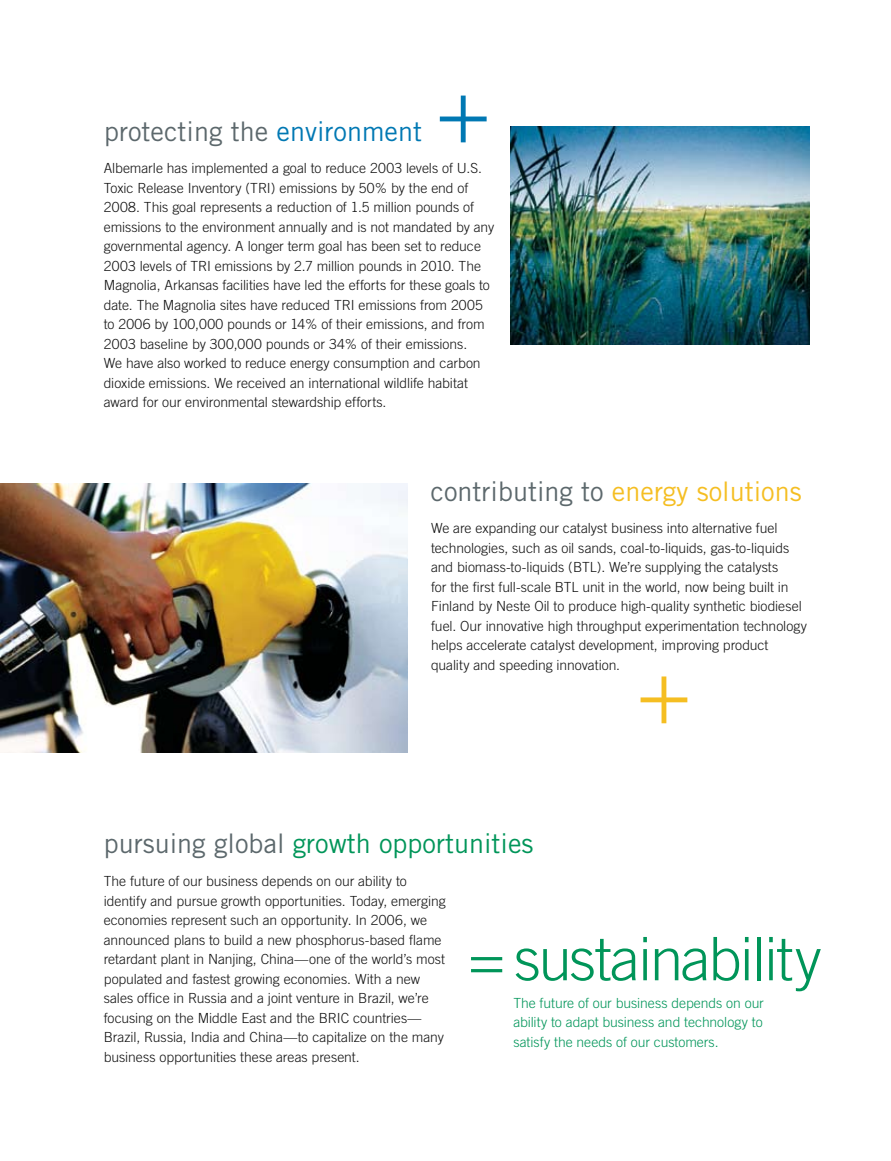
<style>
.page{position:relative;width:891px;height:1161px;background:#fff}
.page>*{position:absolute;margin:0;border:0;box-sizing:border-box;transform-origin:0 0}
.t1{font:300 90px "Trade Gothic";color:#f5be22}
.t2{font:300 90px "Trade Gothic";color:#0078b3}
.t3{font:300 60px "Trade Gothic";letter-spacing:-.02em;color:#009559}
.t4{font:27px "Trade Gothic";color:#009559}
.t5{font:27px "Trade Gothic";color:#f5be22}
.t6{font:27px "Trade Gothic";color:#5c686c}
.t7{font:300 13.95px/19.5px "Trade Gothic";letter-spacing:-.005em;color:#121212}
.t8{font:300 13.95px/19.5px "Trade Gothic";letter-spacing:-.005em;color:#009559;text-align:justify}
.s1{color:#0078b3}
.s2{color:#5c686c}
</style>
<div class="page">
<img style="left:0;top:484px;width:408px;height:269px">
<img style="left:510px;top:127px;width:300px;height:218px">
<h1 class="t2" style="left:436px;top:57px;width:55px">+</h1>
<h3 class="t6" style="left:104px;top:115px;width:319px">protecting the <span class="s1">environment</span></h3>
<p class="t7" style="left:104px;top:159px;width:392px">Albemarle has implemented a goal to reduce 2003 levels of U.S.<br>Toxic Release Inventory (TRI) emissions by 50% by the end of 2008. This goal represents a reduction of 1.5 million pounds of emissions to the environment annually and is not mandated by any governmental agency. A longer term goal has been set to reduce 2003 levels of TRI emissions by 2.7 million pounds in 2010. The Magnolia, Arkansas facilities have led the efforts for these goals to date. The Magnolia sites have reduced TRI emissions from 2005 to 2006 by 100,000 pounds or 14% of their emissions, and from 2003 baseline by 300,000 pounds or 34% of their emissions.<br>We have also worked to reduce energy consumption and carbon dioxide emissions. We received an international wildlife habitat award for our environmental stewardship efforts.</p>
<h3 class="t5" style="left:430px;top:475px;width:373px"><span class="s2">contributing to</span> energy solutions</h3>
<p class="t7" style="left:431px;top:518px;width:377px">We are expanding our catalyst business into alternative fuel technologies, such as oil sands, coal-to-liquids, gas-to-liquids and biomass-to-liquids (BTL). We’re supplying the catalysts<br>for the first full-scale BTL unit in the world, now being built in Finland by Neste Oil to produce high-quality synthetic biodiesel fuel. Our innovative high throughput experimentation technology helps accelerate catalyst development, improving product quality and speeding innovation.</p>
<h3 class="t4" style="left:104px;top:828px;width:431px"><span class="s2">pursuing global</span> growth opportunities</h3>
<h1 class="t1" style="left:637px;top:638px;width:55px">+</h1>
<p class="t7" style="left:104px;top:871px;width:343px">The future of our business depends on our ability to identify and pursue growth opportunities. Today, emerging economies represent such an opportunity. In 2006, we announced plans to build a new phosphorus-based flame retardant plant in Nanjing, China—one of the world’s most populated and fastest growing economies. With a new sales office in Russia and a joint venture in Brazil, we’re focusing on the Middle East and the BRIC countries— Brazil, Russia, India and China—to capitalize on the many business opportunities these areas present.</p>
<h2 class="t3" style="left:469px;top:923px;width:354px">= sustainability</h2>
<p class="t8" style="left:513px;top:993px;width:252px">The future of our business depends on our ability to adapt business and technology to satisfy the needs of our customers.</p>
</div>
